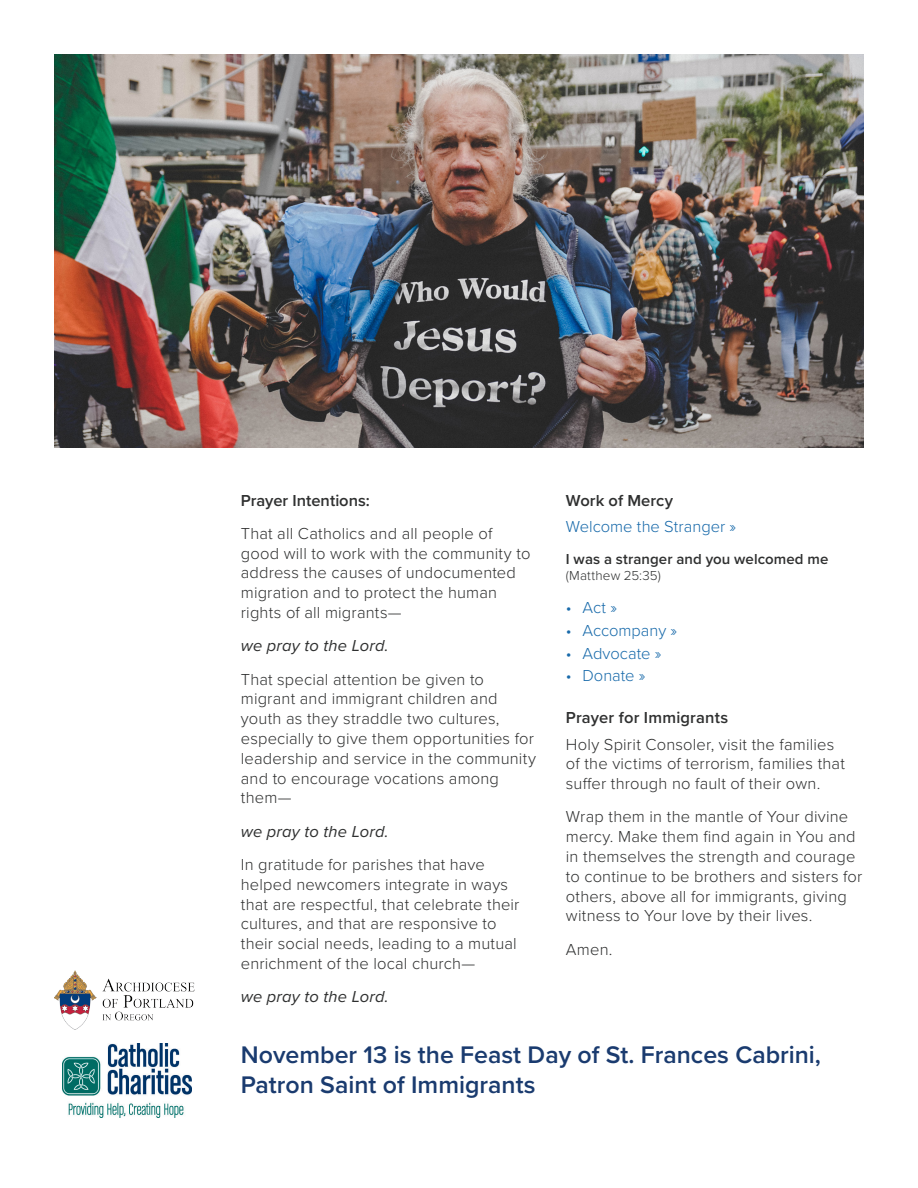
<style>
.page{position:relative;width:918px;height:1188px;background:#fff}
.page>*{position:absolute;margin:0;border:0;box-sizing:border-box;transform-origin:0 0}
.t1{font:600 24.9px/29.4px "Proxima Nova";color:#1a3b6f}
.Body{font:300 16.5px/19.8px "Proxima Nova";letter-spacing:.01em;color:#2f3030}
.Body-2{font:300 16.5px "Proxima Nova";color:#186aaa}
.Body-3{font:italic 16.5px "Proxima Nova";letter-spacing:.01em;color:#2f3030}
.Numbered_List{font:600 16.5px "Proxima Nova";letter-spacing:.005em;color:#2f3030}
.Body-4{font:600 16.5px "Proxima Nova";color:#2f3030}
.Body-5{font:600 15px "Proxima Nova";letter-spacing:.005em;color:#2f3030}
.Body-6{font:300 13.5px "Proxima Nova";letter-spacing:.01em;color:#2f3030}
</style>
<div class="page">
<img style="left:63px;top:1043px;width:129px;height:74px">
<img style="left:54px;top:970px;width:141px;height:60px">
<img style="left:54px;top:54px;width:810px;height:393px">
<p class="Numbered_List" style="left:241px;top:488px;width:131px">Prayer Intentions:</p>
<p class="Body" style="left:241px;top:523px;width:291px">That all Catholics and all people of good will to work with the community to address the causes of undocumented migration and to protect the human rights of all migrants—</p>
<p class="Body-3" style="left:241px;top:634px;width:149px">we pray to the Lord.</p>
<p class="Body" style="left:241px;top:668px;width:297px">That special attention be given to migrant and immigrant children and youth as they straddle two cultures, especially to give them opportunities for leadership and service in the community and to encourage vocations among them—</p>
<p class="Body-3" style="left:241px;top:819px;width:149px">we pray to the Lord.</p>
<p class="Body" style="left:241px;top:854px;width:280px">In gratitude for parishes that have helped newcomers integrate in ways that are respectful, that celebrate their cultures, and that are responsive to their social needs, leading to a mutual enrichment of the local church—</p>
<p class="Body-3" style="left:241px;top:985px;width:149px">we pray to the Lord.</p>
<p class="Body-4" style="left:566px;top:488px;width:109px">Work of Mercy</p>
<p class="Body-2" style="left:566px;top:514px;width:172px">Welcome the Stranger »</p>
<p class="Body-5" style="left:566px;top:547px;width:264px">I was a stranger and you welcomed me</p>
<p class="Body-6" style="left:566px;top:565px;width:97px">(Matthew 25:35)</p>
<p class="Body-2" style="left:566px;top:595px;width:53px">• Act »</p>
<p class="Body-2" style="left:566px;top:618px;width:113px">• Accompany »</p>
<p class="Body-2" style="left:566px;top:641px;width:97px">• Advocate »</p>
<p class="Body-2" style="left:566px;top:664px;width:81px">• Donate »</p>
<p class="Numbered_List" style="left:566px;top:705px;width:164px">Prayer for Immigrants</p>
<p class="Body" style="left:566px;top:733px;width:280px">Holy Spirit Consoler, visit the families of the victims of terrorism, families that suffer through no fault of their own.</p>
<p class="Body" style="left:566px;top:806px;width:298px">Wrap them in the mantle of Your divine mercy. Make them find again in You and in themselves the strength and courage to continue to be brothers and sisters for others, above all for immigrants, giving witness to Your love by their lives.</p>
<p class="Body" style="left:566px;top:938px;width:48px">Amen.</p>
<p class="t1" style="left:241px;top:1039px;width:582px">November 13 is the Feast Day of St. Frances Cabrini,<br>Patron Saint of Immigrants</p>
</div>
